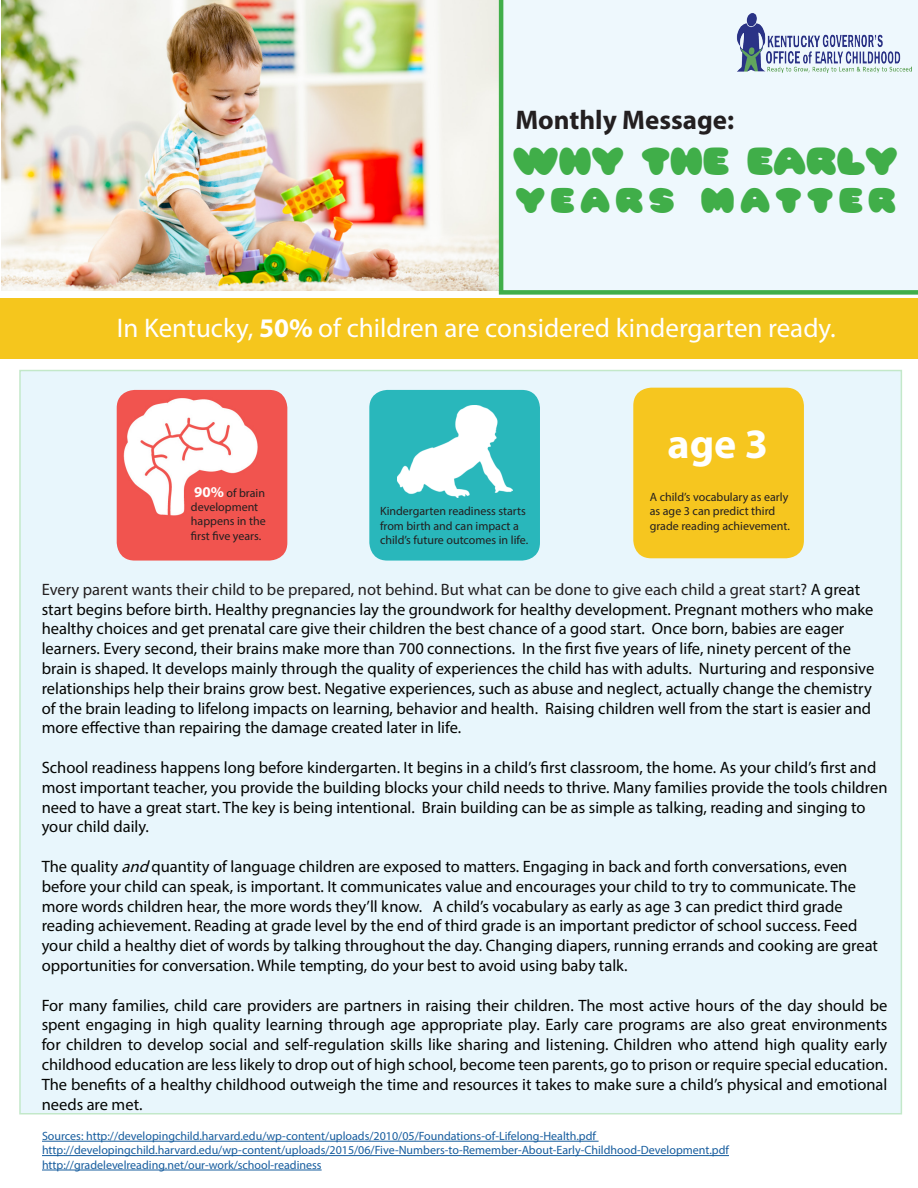
<style>
.page{position:relative;width:918px;height:1188px;background:#fff}
.page>*{position:absolute;margin:0;border:0;box-sizing:border-box;transform-origin:0 0}
.t1{font:700 42px "Myriad Pro";color:#fff}
.no_hyphen_body_text{font:34.5px "Pleasantly Plump";color:#40ae49}
.no_hyphen_body_text-2{font:31.5px "Pleasantly Plump";letter-spacing:.17em;color:#40ae49}
.no_hyphen_body_text-3{font:27px "Myriad Pro";color:#fff}
.t2{font:700 27px "Myriad Pro";color:#231f20}
.no_hyphen_body_text-4{font:16.5px/19.8px "Myriad Pro";color:#040503}
.t3{font:12px "Myriad Pro";color:#175d9e}
.t4{font:12px/14.4px "Myriad Pro";color:#231f20}
.s1{font-weight:700}
.s2{font-weight:700;font-size:15px;color:#fff}
.s3{color:#231f20}
.s4{font-style:italic}
</style>
<div class="page">
<div style="left:0;top:298px;width:918px;height:61px;background:#f5c61d"></div>
<div style="left:503px;top:0;width:415px;height:291px;background:#eef8fd"></div>
<img style="left:1px;top:0;width:497px;height:291px">
<div style="left:19px;top:370px;width:883px;height:744px;background:#e8f6fc"></div>
<div style="left:499px;top:290px;width:419px;height:5px;background:#40ae49"></div>
<hr style="left:499px;top:0;width:4px;height:291px;background:#40ae49">
<hr style="left:42px;top:1141px;width:557px;height:1px;background:#175d9e">
<hr style="left:42px;top:1155px;width:687px;height:1px;background:#175d9e">
<hr style="left:42px;top:1170px;width:280px;height:1px;background:#175d9e">
<img style="left:117px;top:390px;width:170px;height:171px">
<div style="left:633px;top:388px;width:171px;height:170px;background:#f6c61f;border-radius:18px"></div>
<div style="left:369px;top:390px;width:171px;height:171px;background:#29b7bb;border-radius:18px"></div>
<img style="left:397px;top:406px;width:115px;height:91px">
<img style="left:737px;top:13px;width:174px;height:59px">
<p class="t2" style="left:515px;top:102px;width:220px">Monthly Message:</p>
<p class="no_hyphen_body_text" style="left:513px;top:143px;width:387px">WHY THE EARLY</p>
<p class="no_hyphen_body_text-2" style="left:515px;top:185px;width:382px">YEARS MATTER</p>
<p class="no_hyphen_body_text-3" style="left:117px;top:312px;width:721px">In Kentucky, <span class="s1">50%</span> of children are considered kindergarten ready.</p>
<p class="t4" style="left:191px;top:485px;width:76px"><span class="s2">90%</span> of brain development happens in the first five years.</p>
<p class="t4" style="left:380px;top:504px;width:150px">Kindergarten readiness starts from birth and can impact a child’s future outcomes in life.</p>
<p class="t1" style="left:668px;top:417px;width:102px">age 3</p>
<p class="t4" style="left:650px;top:489px;width:142px">A child’s vocabulary as early as age 3 can predict third grade reading achievement.</p>
<p class="no_hyphen_body_text-4" style="left:42px;top:579px;width:834px"><span class="s3">Every parent wants their child to be prepared, not behind. But what can be done to give each child a great start?</span> A great start begins before birth. Healthy pregnancies lay the groundwork for healthy development. Pregnant mothers who make healthy choices and get prenatal care give their children the best chance of a good start. Once born, babies are eager learners. Every second, their brains make more than 700 connections. In the first five years of life, ninety percent of the brain is shaped. It develops mainly through the quality of experiences the child has with adults. Nurturing and responsive relationships help their brains grow best. Negative experiences, such as abuse and neglect, actually change the chemistry of the brain leading to lifelong impacts on learning, behavior and health. Raising children well from the start is easier and more effective than repairing the damage created later in life.</p>
<p class="no_hyphen_body_text-4" style="left:42px;top:757px;width:847px">School readiness happens long before kindergarten. It begins in a child’s first classroom, the home. As your child’s first and most important teacher, you provide the building blocks your child needs to thrive. Many families provide the tools children need to have a great start. The key is being intentional. Brain building can be as simple as talking, reading and singing to your child daily.</p>
<p class="no_hyphen_body_text-4" style="left:42px;top:856px;width:838px">The quality <span class="s4">and</span>quantity of language children are exposed to matters. Engaging in back and forth conversations, even before your child can speak, is important. It communicates value and encourages your child to try to communicate. The more words children hear, the more words they’ll know. A child’s vocabulary as early as age 3 can predict third grade reading achievement. Reading at grade level by the end of third grade is an important predictor of school success. Feed your child a healthy diet of words by talking throughout the day. Changing diapers, running errands and cooking are great opportunities for conversation. While tempting, do your best to avoid using baby talk.</p>
<p class="no_hyphen_body_text-4" style="left:42px;top:995px;width:847px;text-align:justify">For many families, child care providers are partners in raising their children. The most active hours of the day should be spent engaging in high quality learning through age appropriate play. Early care programs are also great environments for children to develop social and self-regulation skills like sharing and listening. Children who attend high quality early childhood education are less likely to drop out of high school, become teen parents, go to prison or require special education.<br>The benefits of a healthy childhood outweigh the time and resources it takes to make sure a child’s physical and emotional needs are met.</p>
<p class="t3" style="left:42px;top:1129px;width:556px">Sources: http://developingchild.harvard.edu/wp-content/uploads/2010/05/Foundations-of-Lifelong-Health.pdf</p>
<p class="t3" style="left:42px;top:1143px;width:688px">http://developingchild.harvard.edu/wp-content/uploads/2015/06/Five-Numbers-to-Remember-About-Early-Childhood-Development.pdf</p>
<p class="t3" style="left:42px;top:1157px;width:281px">http://gradelevelreading.net/our-work/school-readiness</p>
</div>
